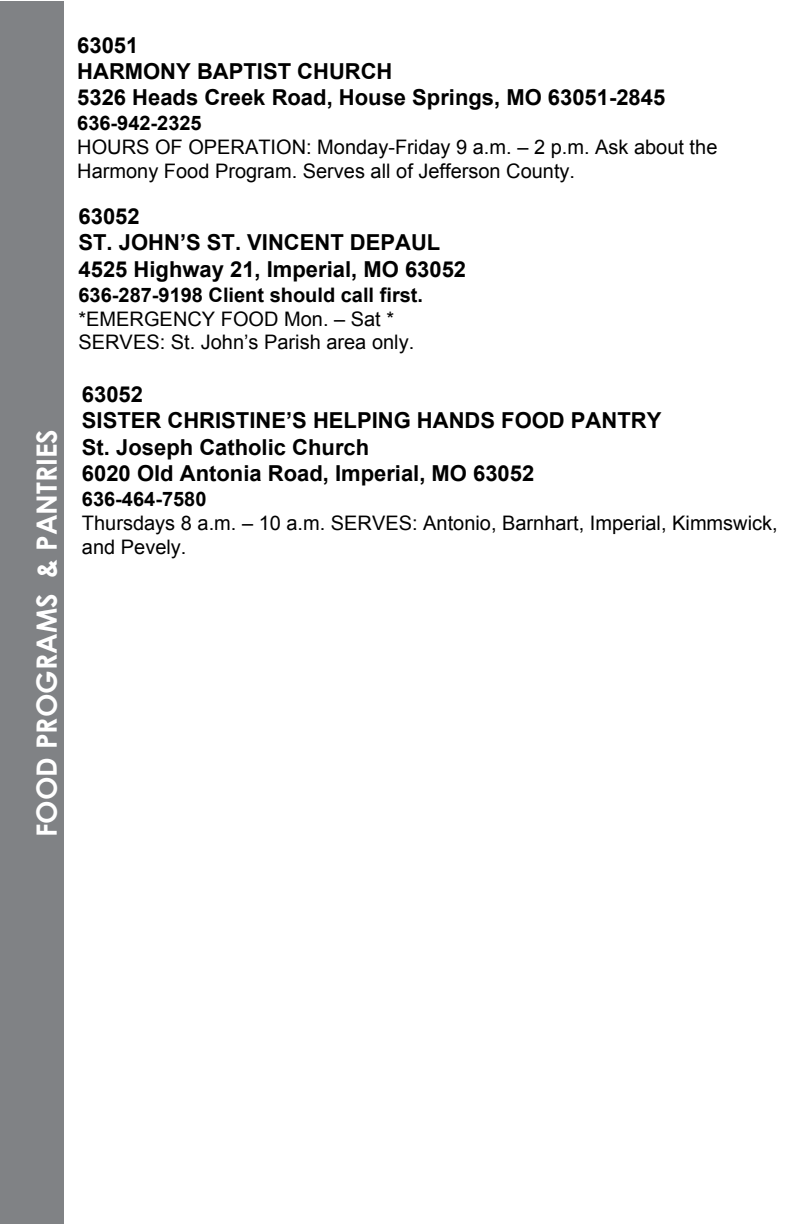
<style>
.page{position:relative;width:792px;height:1224px;background:#fff}
.page>*{position:absolute;margin:0;border:0;box-sizing:border-box;transform-origin:0 0}
.t1{font:700 28px "Century Gothic";color:#fff}
.t2{font:700 22px/26.4px "Arial";color:#000}
.t3{font:20px/23.8px "Arial";color:#000}
.t4{font:700 20px "Arial";color:#000}
</style>
<div class="page">
<div style="left:1px;top:1px;width:63px;height:1223px;background:#808285"></div>
<p class="t1" style="left:29px;top:837px;width:410px;rotate:-90deg">FOOD PROGRAMS &amp; PANTRIES</p>
<p class="t2" style="left:77px;top:32px;width:590px">63051<br>HARMONY BAPTIST CHURCH<br>5326 Heads Creek Road, House Springs, MO 63051-2845</p>
<p class="t4" style="left:77px;top:110px;width:126px">636-942-2325</p>
<p class="t3" style="left:77px;top:135px;width:642px">HOURS OF OPERATION: Monday-Friday 9 a.m. – 2 p.m. Ask about the<br>Harmony Food Program. Serves all of Jefferson County.</p>
<p class="t2" style="left:79px;top:204px;width:389px">63052<br>ST. JOHN’S ST. VINCENT DEPAUL<br>4525 Highway 21, Imperial, MO 63052</p>
<p class="t4" style="left:79px;top:281px;width:346px">636-287-9198 Client should call first.</p>
<p class="t3" style="left:79px;top:307px;width:337px">*EMERGENCY FOOD Mon. – Sat *<br>SERVES: St. John’s Parish area only.</p>
<p class="t2" style="left:82px;top:382px;width:581px">63052<br>SISTER CHRISTINE’S HELPING HANDS FOOD PANTRY<br>St. Joseph Catholic Church<br>6020 Old Antonia Road, Imperial, MO 63052</p>
<p class="t4" style="left:82px;top:486px;width:126px">636-464-7580</p>
<p class="t3" style="left:82px;top:511px;width:697px">Thursdays 8 a.m. – 10 a.m. SERVES: Antonio, Barnhart, Imperial, Kimmswick, and Pevely.</p>
</div>
